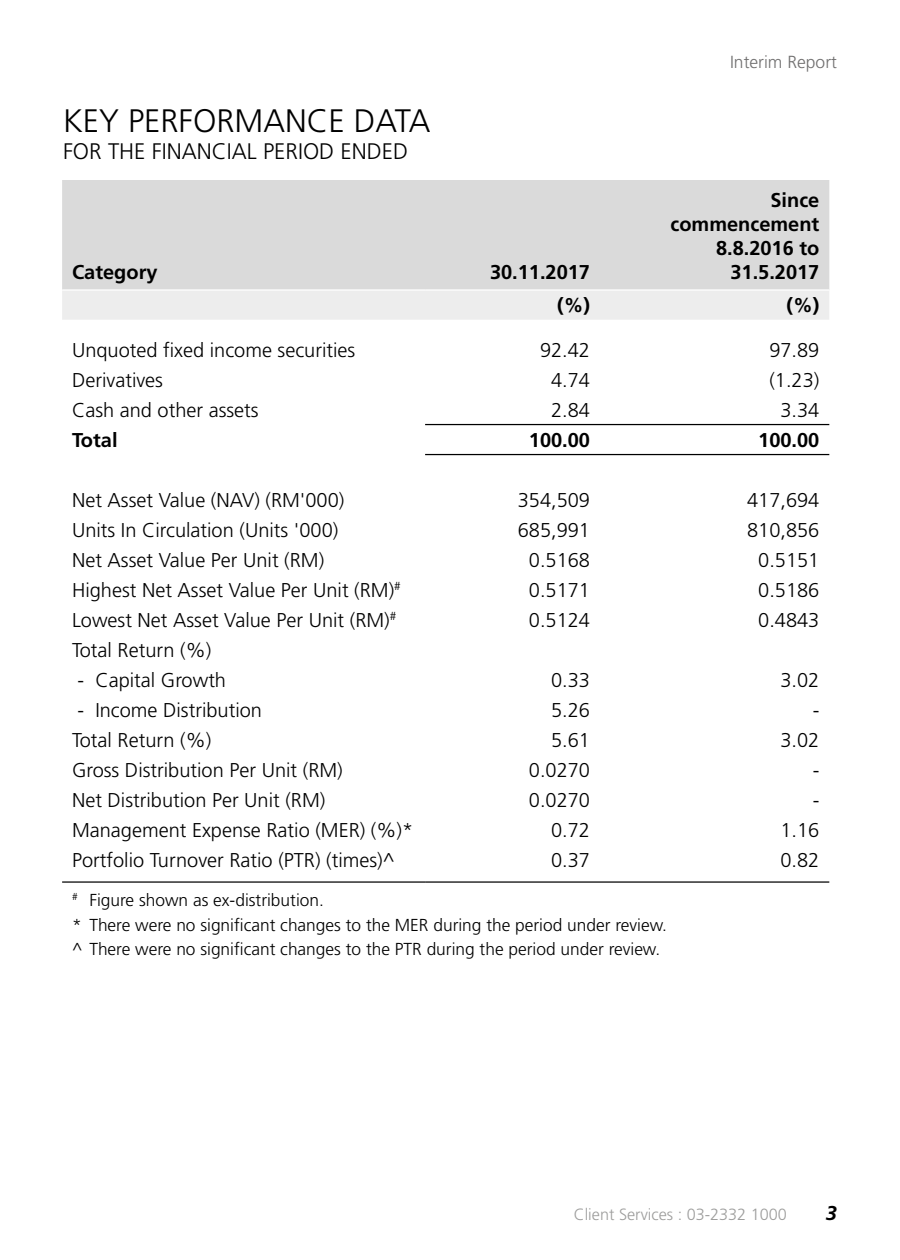
<style>
.page{position:relative;width:900px;height:1260px;background:#fff}
.page>*{position:absolute;margin:0;border:0;box-sizing:border-box;transform-origin:0 0}
.t1{font:300 32.5px "Frutiger";color:#000}
.t2{font:300 22.5px "Frutiger";color:#000}
.t3{font:300 20px "Frutiger";color:#000}
.t4{font:700 20px/24px "Frutiger";color:#000;text-align:right}
.t5{font:italic 700 20px "Frutiger";color:#000}
.t6{font:700 19.75px "Frutiger";color:#000}
.t7{font:300 17.5px "Frutiger";color:#706f6f}
.t8{font:300 17.25px/24.8px "Frutiger";color:#000}
.t9{font:300 16.25px "Frutiger";color:#9d9d9c}
</style>
<div class="page">
<div style="left:62px;top:180px;width:767px;height:109px;background:#dadada"></div>
<div style="left:62px;top:291px;width:767px;height:29px;background:#ededed"></div>
<hr style="left:62px;top:881px;width:363px;height:2px;background:#000">
<hr style="left:425px;top:881px;width:175px;height:2px;background:#000">
<hr style="left:600px;top:881px;width:229px;height:2px;background:#000">
<hr style="left:425px;top:424px;width:175px;height:1px;background:#000">
<hr style="left:600px;top:424px;width:229px;height:1px;background:#000">
<hr style="left:425px;top:454px;width:175px;height:1px;background:#000">
<hr style="left:600px;top:454px;width:229px;height:1px;background:#000">
<h1 class="t1" style="left:63px;top:103px;width:369px">KEY PERFORMANCE DATA</h1>
<p class="t2" style="left:63px;top:139px;width:347px">FOR THE FINANCIAL PERIOD ENDED</p>
<p class="t4" style="left:72px;top:259px;width:87px">Category</p>
<p class="t4" style="left:490px;top:259px;width:102px">30.11.2017</p>
<p class="t7" style="left:730px;top:52px;width:108px">Interim Report</p>
<p class="t4" style="left:671px;top:187px;width:150px">Since commencement<br>8.8.2016 to<br>31.5.2017</p>
<p class="t6" style="left:557px;top:294px;width:34px">(%)</p>
<p class="t6" style="left:786px;top:294px;width:34px">(%)</p>
<p class="t3" style="left:72px;top:339px;width:285px">Unquoted fixed income securities</p>
<p class="t3" style="left:540px;top:339px;width:52px">92.42</p>
<p class="t3" style="left:769px;top:339px;width:52px">97.89</p>
<p class="t3" style="left:72px;top:369px;width:93px">Derivatives</p>
<p class="t3" style="left:551px;top:369px;width:40px">4.74</p>
<p class="t3" style="left:769px;top:369px;width:52px">(1.23)</p>
<p class="t3" style="left:72px;top:399px;width:188px">Cash and other assets</p>
<p class="t3" style="left:551px;top:399px;width:40px">2.84</p>
<p class="t3" style="left:781px;top:399px;width:40px">3.34</p>
<p class="t4" style="left:72px;top:428px;width:47px">Total</p>
<p class="t4" style="left:529px;top:428px;width:63px">100.00</p>
<p class="t4" style="left:758px;top:428px;width:63px">100.00</p>
<p class="t3" style="left:72px;top:489px;width:274px">Net Asset Value (NAV) (RM'000)</p>
<p class="t3" style="left:518px;top:489px;width:74px">354,509</p>
<p class="t3" style="left:747px;top:489px;width:74px">417,694</p>
<p class="t3" style="left:72px;top:519px;width:268px">Units In Circulation (Units '000)</p>
<p class="t3" style="left:518px;top:519px;width:74px">685,991</p>
<p class="t3" style="left:747px;top:519px;width:74px">810,856</p>
<p class="t3" style="left:72px;top:549px;width:254px">Net Asset Value Per Unit (RM)</p>
<p class="t3" style="left:529px;top:549px;width:63px">0.5168</p>
<p class="t3" style="left:758px;top:549px;width:63px">0.5151</p>
<p class="t3" style="left:72px;top:579px;width:330px">Highest Net Asset Value Per Unit (RM)<sup>#</sup></p>
<p class="t3" style="left:529px;top:579px;width:63px">0.5171</p>
<p class="t3" style="left:758px;top:579px;width:63px">0.5186</p>
<p class="t3" style="left:72px;top:609px;width:326px">Lowest Net Asset Value Per Unit (RM)<sup>#</sup></p>
<p class="t3" style="left:529px;top:609px;width:63px">0.5124</p>
<p class="t3" style="left:758px;top:609px;width:63px">0.4843</p>
<p class="t3" style="left:72px;top:639px;width:141px">Total Return (%)</p>
<p class="t3" style="left:78px;top:669px;width:150px">- Capital Growth</p>
<p class="t3" style="left:551px;top:669px;width:40px">0.33</p>
<p class="t3" style="left:780px;top:669px;width:40px">3.02</p>
<p class="t3" style="left:78px;top:699px;width:186px">- Income Distribution</p>
<p class="t3" style="left:551px;top:699px;width:40px">5.26</p>
<p class="t3" style="left:813px;top:699px;width:8px">-</p>
<p class="t3" style="left:72px;top:729px;width:141px">Total Return (%)</p>
<p class="t3" style="left:551px;top:729px;width:40px">5.61</p>
<p class="t3" style="left:780px;top:729px;width:40px">3.02</p>
<p class="t3" style="left:72px;top:759px;width:272px">Gross Distribution Per Unit (RM)</p>
<p class="t3" style="left:529px;top:759px;width:63px">0.0270</p>
<p class="t3" style="left:813px;top:759px;width:8px">-</p>
<p class="t3" style="left:72px;top:789px;width:255px">Net Distribution Per Unit (RM)</p>
<p class="t3" style="left:529px;top:789px;width:63px">0.0270</p>
<p class="t3" style="left:813px;top:789px;width:8px">-</p>
<p class="t3" style="left:72px;top:819px;width:343px">Management Expense Ratio (MER) (%)*</p>
<p class="t3" style="left:551px;top:819px;width:40px">0.72</p>
<p class="t3" style="left:780px;top:819px;width:40px">1.16</p>
<p class="t3" style="left:72px;top:849px;width:324px">Portfolio Turnover Ratio (PTR) (times)^</p>
<p class="t3" style="left:551px;top:849px;width:40px">0.37</p>
<p class="t3" style="left:780px;top:849px;width:40px">0.82</p>
<p class="t8" style="left:72px;top:888px;width:597px"><sup>#</sup> Figure shown as ex-distribution.<br>* There were no significant changes to the MER during the period under review. ^ There were no significant changes to the PTR during the period under review.</p>
<p class="t9" style="left:574px;top:1205px;width:215px">Client Services : 03-2332 1000</p>
<p class="t5" style="left:826px;top:1201px;width:13px">3</p>
</div>
